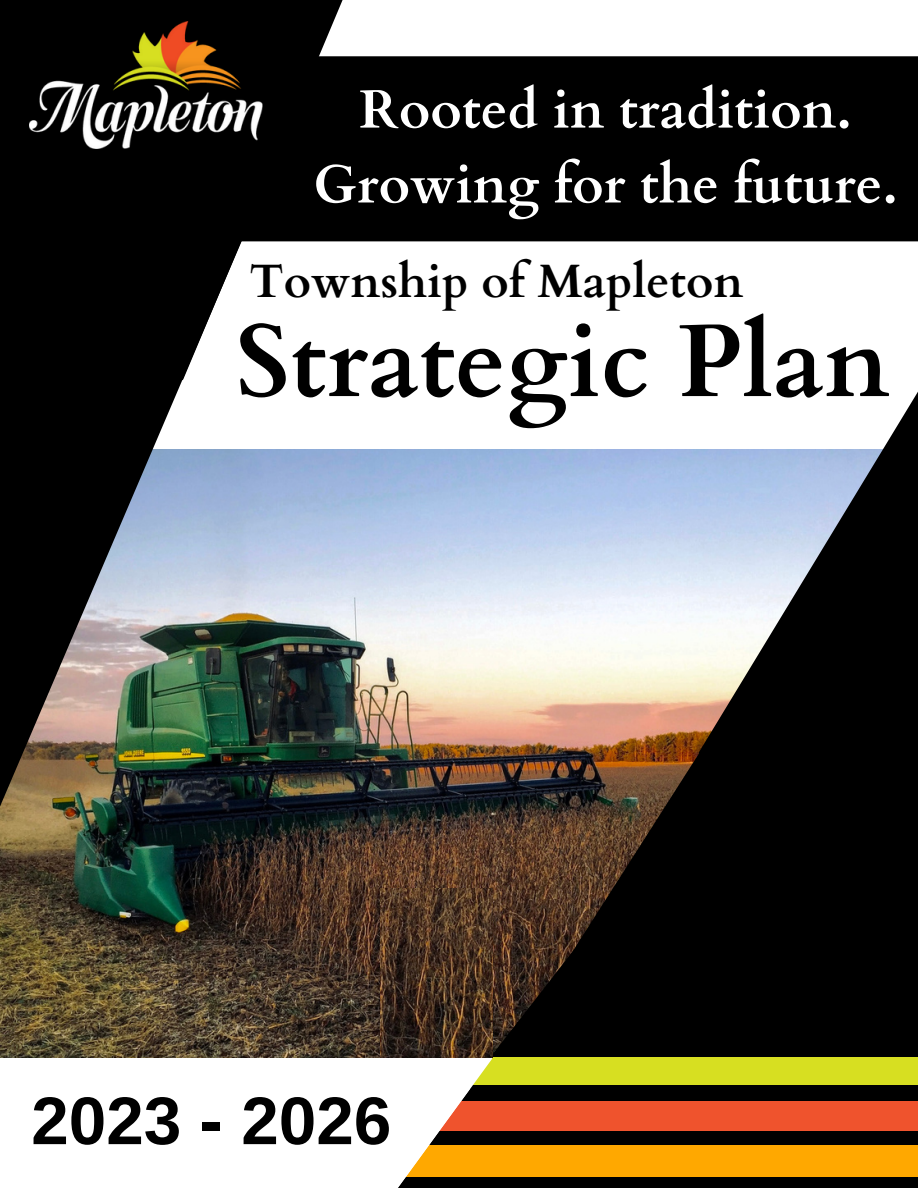
<style>
.page{position:relative;width:918px;height:1188px;background:#fff}
.page>*{position:absolute;margin:0;border:0;box-sizing:border-box;transform-origin:0 0}
.t1{font:700 102.9px "Cardo";color:#000}
.t2{font:700 67.5px "Arimo";color:#000}
.t3{font:700 53.85px "Cardo";color:#fff}
.t4{font:700 46.8px "Cardo";color:#000}
</style>
<div class="page">
<img style="left:243px;top:450px;width:455px;height:607px">
<svg style="left:425px;top:734px;width:493px;height:454px;fill:#000"></svg>
<div style="left:371px;top:56px;width:547px;height:185px;background:#000"></div>
<div style="left:0;top:0;width:371px;height:242px;background:#000"></div>
<img style="left:0;top:238px;width:243px;height:820px">
<svg style="left:698px;top:392px;width:220px;height:433px;fill:#000"></svg>
<img style="left:30px;top:22px;width:233px;height:127px">
<svg style="left:350px;top:950px;width:361px;height:238px;fill:#000"></svg>
<div style="left:393px;top:1145px;width:525px;height:31px;background:#ffa800"></div>
<div style="left:465px;top:1057px;width:453px;height:28px;background:#d7df21"></div>
<div style="left:415px;top:1102px;width:503px;height:29px;background:#ef532d"></div>
<svg style="left:322px;top:1041px;width:207px;height:147px"></svg>
<img style="left:380px;top:889px;width:113px;height:169px">
<p class="t3" style="left:359px;top:74px;width:494px">Rooted in tradition.</p>
<p class="t3" style="left:313px;top:149px;width:586px">Growing for the future.</p>
<p class="t4" style="left:250px;top:250px;width:495px">Township of Mapleton</p>
<p class="t1" style="left:236px;top:294px;width:656px">Strategic Plan</p>
<p class="t2" style="left:31px;top:1083px;width:362px">2023 - 2026</p>
</div>
